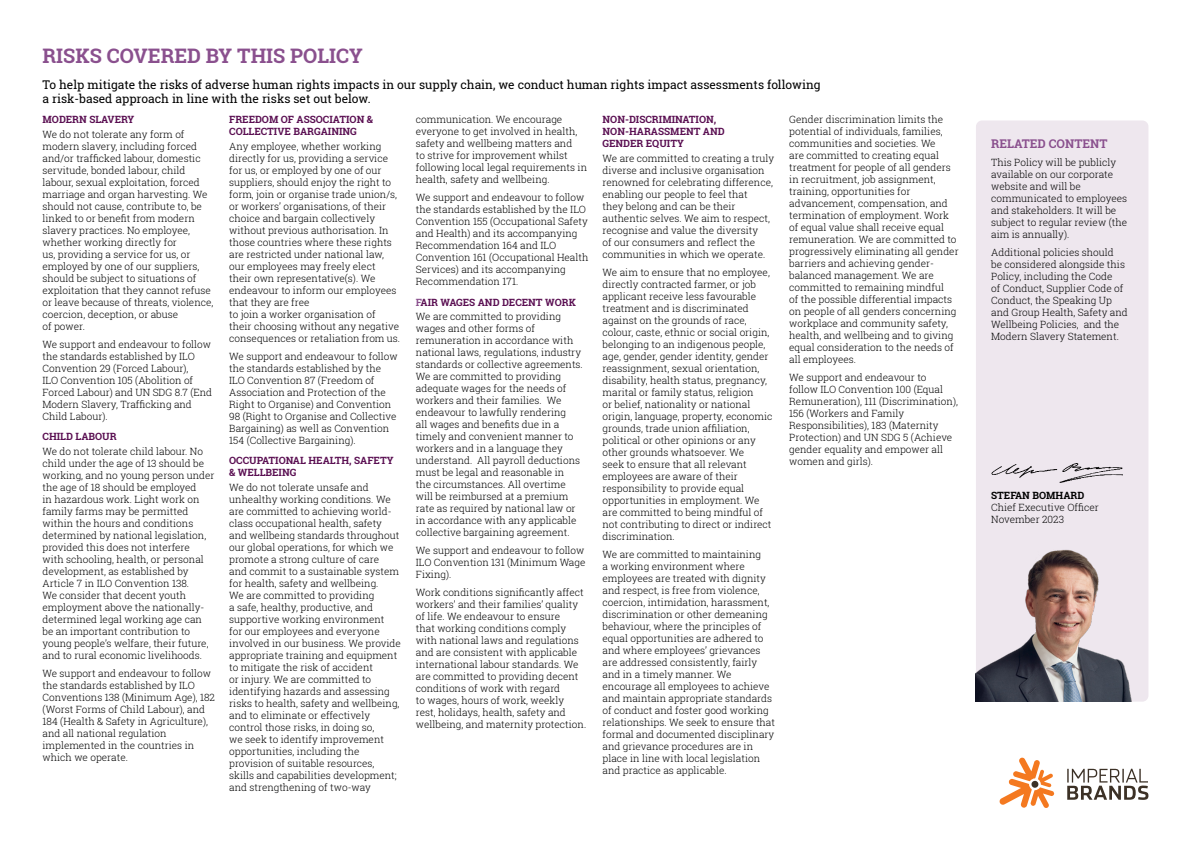
<style>
.page{position:relative;width:1191px;height:842px;background:#fff}
.page>*{position:absolute;margin:0;border:0;box-sizing:border-box;transform-origin:0 0}
.t1{font:700 20px "Roboto Slab";color:#8a508e}
.t2{font:12px/14px "Roboto Slab";color:#000}
.t3{font:700 12px "Roboto Slab";color:#8a508e}
.t4{font:300 10px/12px "Roboto Slab";color:#000}
.t5{font:700 10px/12px "Roboto Slab";color:#5a0f52}
.t6{font:700 10px "Roboto Slab";color:#000}
.s1{font-weight:700;color:#8a508e}
.s2{font-weight:700;color:#5a0f52}
</style>
<div class="page">
<svg style="left:1067px;top:769px;width:81px;height:31px"></svg>
<svg style="left:999px;top:758px;width:55px;height:50px"></svg>
<div style="left:976px;top:120px;width:172px;height:582px;background:#eee7ee;border-radius:6px"></div>
<img style="left:976px;top:549px;width:156px;height:153px">
<img style="left:991px;top:463px;width:132px;height:20px">
<h1 class="t1" style="left:43px;top:43px;width:322px">RISKS COVERED BY THIS POLICY</h1>
<p class="t2" style="left:43px;top:77px;width:779px">To help mitigate the risks of adverse human rights impacts in our supply chain, we conduct human rights impact assessments following a risk-based approach in line with the risks set out below.</p>
<p class="t5" style="left:43px;top:114px;width:93px">MODERN SLAVERY</p>
<p class="t4" style="left:43px;top:128px;width:172px">We do not tolerate any form of modern slavery, including forced and/or trafficked labour, domestic servitude, bonded labour, child labour, sexual exploitation, forced marriage and organ harvesting. We should not cause, contribute to, be linked to or benefit from modern slavery practices. No employee, whether working directly for<br>us, providing a service for us, or employed by one of our suppliers, should be subject to situations of exploitation that they cannot refuse or leave because of threats, violence, coercion, deception, or abuse<br>of power.</p>
<p class="t4" style="left:43px;top:338px;width:171px">We support and endeavour to follow the standards established by ILO<br>Convention 29 (Forced Labour),<br>ILO Convention 105 (Abolition of<br>Forced Labour) and UN SDG 8.7 (End<br>Modern Slavery, Trafficking and<br>Child Labour).</p>
<p class="t5" style="left:43px;top:431px;width:76px">CHILD LABOUR</p>
<p class="t4" style="left:43px;top:445px;width:174px">We do not tolerate child labour. No child under the age of 13 should be working, and no young person under the age of 18 should be employed<br>in hazardous work. Light work on family farms may be permitted within the hours and conditions determined by national legislation, provided this does not interfere<br>with schooling, health, or personal development, as established by Article 7 in ILO Convention 138.<br>We consider that decent youth employment above the nationally&shy;determined legal working age can be an important contribution to young people’s welfare, their future, and to rural economic livelihoods.</p>
<p class="t4" style="left:43px;top:667px;width:174px">We support and endeavour to follow the standards established by ILO<br>Conventions 138 (Minimum Age), 182 (Worst Forms of Child Labour), and<br>184 (Health &amp; Safety in Agriculture), and all national regulation implemented in the countries in which we operate.</p>
<p class="t4" style="left:789px;top:113px;width:171px">Gender discrimination limits the potential of individuals, families, communities and societies. We<br>are committed to creating equal treatment for people of all genders in recruitment, job assignment, training, opportunities for advancement, compensation, and termination of employment. Work of equal value shall receive equal remuneration. We are committed to progressively eliminating all gender barriers and achieving gender&shy;balanced management. We are committed to remaining mindful<br>of the possible differential impacts on people of all genders concerning workplace and community safety, health, and wellbeing and to giving equal consideration to the needs of all employees.</p>
<p class="t4" style="left:789px;top:371px;width:170px">We support and endeavour to<br>follow ILO Convention 100 (Equal<br>Remuneration), 111 (Discrimination),<br>156 (Workers and Family<br>Responsibilities), 183 (Maternity<br>Protection) and UN SDG 5 (Achieve gender equality and empower all women and girls).</p>
<p class="t4" style="left:416px;top:113px;width:173px">communication. We encourage everyone to get involved in health, safety and wellbeing matters and<br>to strive for improvement whilst following local legal requirements in health, safety and wellbeing.</p>
<p class="t4" style="left:416px;top:191px;width:174px">We support and endeavour to follow the standards established by the ILO<br>Convention 155 (Occupational Safety and Health) and its accompanying<br>Recommendation 164 and ILO<br>Convention 161 (Occupational Health<br>Services) and its accompanying<br>Recommendation 171.</p>
<p class="t4" style="left:416px;top:294px;width:161px;line-height:14.8px"><span class="s1">F</span><span class="s2">AIR WAGES AND DECENT WORK<br></span>We are committed to providing</p>
<p class="t4" style="left:416px;top:322px;width:168px">wages and other forms of remuneration in accordance with national laws, regulations, industry standards or collective agreements.<br>We are committed to providing adequate wages for the needs of workers and their families. We endeavour to lawfully rendering<br>all wages and benefits due in a timely and convenient manner to workers and in a language they understand. All payroll deductions must be legal and reasonable in<br>the circumstances. All overtime will be reimbursed at a premium rate as required by national law or in accordance with any applicable collective bargaining agreement.</p>
<p class="t4" style="left:416px;top:544px;width:171px;text-align:justify">We support and endeavour to follow ILO Convention 131 (Minimum Wage Fixing).</p>
<p class="t4" style="left:416px;top:586px;width:172px">Work conditions significantly affect workers’ and their families’ quality of life. We endeavour to ensure<br>that working conditions comply with national laws and regulations and are consistent with applicable international labour standards. We are committed to providing decent conditions of work with regard<br>to wages, hours of work, weekly rest, holidays, health, safety and wellbeing, and maternity protection.</p>
<p class="t5" style="left:602px;top:114px;width:124px">NON-DISCRIMINATION,<br>NON-HARASSMENT AND<br>GENDER EQUITY</p>
<p class="t4" style="left:602px;top:152px;width:173px">We are committed to creating a truly diverse and inclusive organisation renowned for celebrating difference, enabling our people to feel that<br>they belong and can be their authentic selves. We aim to respect, recognise and value the diversity<br>of our consumers and reflect the communities in which we operate.</p>
<p class="t4" style="left:602px;top:266px;width:171px">We aim to ensure that no employee, directly contracted farmer, or job applicant receive less favourable treatment and is discriminated against on the grounds of race, colour, caste, ethnic or social origin, belonging to an indigenous people, age, gender, gender identity, gender reassignment, sexual orientation, disability, health status, pregnancy, marital or family status, religion<br>or belief, nationality or national origin, language, property, economic grounds, trade union affiliation, political or other opinions or any other grounds whatsoever. We<br>seek to ensure that all relevant employees are aware of their responsibility to provide equal opportunities in employment. We are committed to being mindful of not contributing to direct or indirect discrimination.</p>
<p class="t4" style="left:602px;top:548px;width:174px">We are committed to maintaining<br>a working environment where employees are treated with dignity and respect, is free from violence, coercion, intimidation, harassment, discrimination or other demeaning behaviour, where the principles of equal opportunities are adhered to and where employees’ grievances are addressed consistently, fairly and in a timely manner. We encourage all employees to achieve and maintain appropriate standards of conduct and foster good working relationships. We seek to ensure that formal and documented disciplinary and grievance procedures are in place in line with local legislation and practice as applicable.</p>
<p class="t5" style="left:229px;top:114px;width:145px">FREEDOM OF ASSOCIATION &amp;<br>COLLECTIVE BARGAINING</p>
<p class="t4" style="left:229px;top:140px;width:172px">Any employee, whether working directly for us, providing a service for us, or employed by one of our suppliers, should enjoy the right to form, join or organise trade union/s, or workers’ organisations, of their choice and bargain collectively without previous authorisation. In those countries where these rights are restricted under national law, our employees may freely elect their own representative(s). We endeavour to inform our employees that they are free<br>to join a worker organisation of their choosing without any negative consequences or retaliation from us.</p>
<p class="t4" style="left:229px;top:350px;width:170px">We support and endeavour to follow the standards established by the ILO Convention 87 (Freedom of Association and Protection of the Right to Organise) and Convention 98 (Right to Organise and Collective Bargaining) as well as Convention 154 (Collective Bargaining).</p>
<p class="t5" style="left:229px;top:455px;width:166px">OCCUPATIONAL HEALTH, SAFETY &amp; WELLBEING</p>
<p class="t4" style="left:229px;top:481px;width:173px">We do not tolerate unsafe and unhealthy working conditions. We are committed to achieving world&shy;class occupational health, safety and wellbeing standards throughout our global operations, for which we promote a strong culture of care<br>and commit to a sustainable system for health, safety and wellbeing.<br>We are committed to providing<br>a safe, healthy, productive, and supportive working environment<br>for our employees and everyone involved in our business. We provide appropriate training and equipment to mitigate the risk of accident<br>or injury. We are committed to identifying hazards and assessing risks to health, safety and wellbeing, and to eliminate or effectively control those risks, in doing so,<br>we seek to identify improvement opportunities, including the provision of suitable resources, skills and capabilities development; and strengthening of two-way</p>
<p class="t3" style="left:991px;top:136px;width:118px">RELATED CONTENT</p>
<p class="t4" style="left:991px;top:156px;width:137px">This Policy will be publicly available on our corporate website and will be communicated to employees and stakeholders. It will be subject to regular review (the aim is annually).</p>
<p class="t4" style="left:991px;top:246px;width:138px">Additional policies should<br>be considered alongside this<br>Policy, including the Code<br>of Conduct, Supplier Code of<br>Conduct, the Speaking Up and Group Health, Safety and<br>Wellbeing Policies, and the<br>Modern Slavery Statement.</p>
<p class="t6" style="left:991px;top:488px;width:95px">STEFAN BOMHARD</p>
<p class="t4" style="left:991px;top:501px;width:109px">Chief Executive Officer<br>November 2023</p>
</div>
